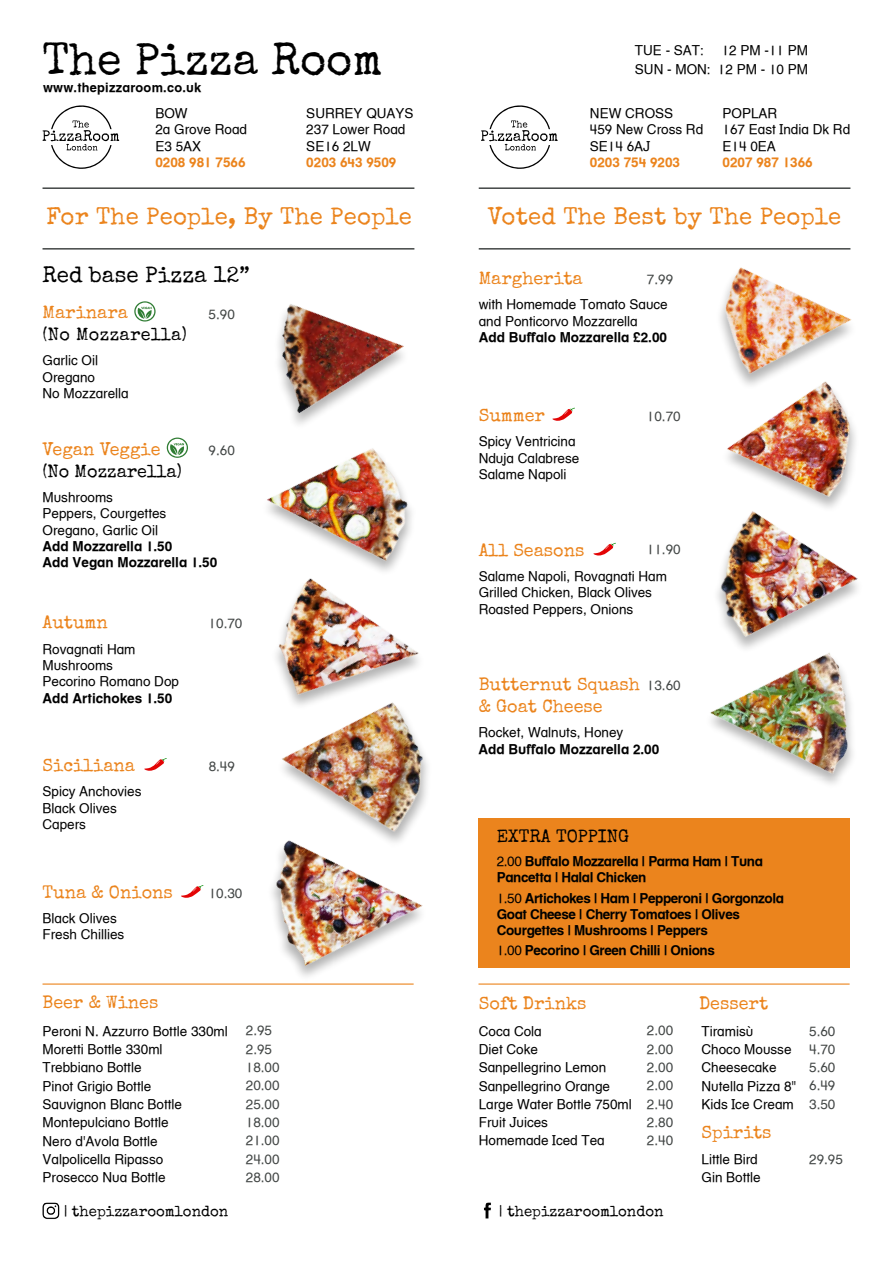
<style>
.page{position:relative;width:893px;height:1263px;background:#fff}
.page>*{position:absolute;margin:0;border:0;box-sizing:border-box;transform-origin:0 0}
.t1{font:45px "Special Elite";color:#000}
.t2{font:24px "Special Elite";letter-spacing:.01em;color:#eb841d}
.t3{font:22.5px "Special Elite";color:#000}
.t4{font:18px/21.6px "Special Elite";color:#eb841d}
.t5{font:18px "Special Elite";color:#000}
.t6{font:18px "Special Elite";letter-spacing:.02em;color:#000}
.t7{font:15px "Special Elite";color:#000}
.t8{font:13.5px/16.2px "Helvetica Textbook LT";color:#000}
.t9{font:700 13.5px/16.2px "Helvetica Textbook LT";letter-spacing:-.03em;color:#000}
.t10{font:13.5px/18.3px "Helvetica Textbook LT";color:#424645;text-align:justify}
.t11{font:700 13.5px/16.2px "Helvetica Textbook LT";color:#000}
.t12{font:700 13.5px "Helvetica Textbook LT";color:#eb841d}
.t13{font:700 12.75px "Helvetica Textbook LT";letter-spacing:.02em;color:#000}
.s1{font-weight:400}
</style>
<div class="page">
<hr style="left:43px;top:187px;width:371px;height:2px;background:#424645">
<hr style="left:479px;top:187px;width:371px;height:2px;background:#424645">
<hr style="left:43px;top:248px;width:371px;height:2px;background:#424645">
<hr style="left:479px;top:248px;width:371px;height:2px;background:#424645">
<svg style="left:481px;top:105px;width:77px;height:64px"></svg>
<svg style="left:43px;top:105px;width:76px;height:64px"></svg>
<img style="left:278px;top:928px;width:299px;height:49px">
<img style="left:297px;top:528px;width:114px;height:69px">
<img style="left:203px;top:597px;width:225px;height:331px">
<img style="left:214px;top:187px;width:350px;height:341px">
<img style="left:670px;top:187px;width:181px;height:106px">
<img style="left:720px;top:293px;width:132px;height:117px">
<img style="left:727px;top:410px;width:129px;height:104px">
<img style="left:512px;top:514px;width:346px;height:270px">
<div style="left:478px;top:818px;width:372px;height:149px;background:#eb841d"></div>
<svg style="left:144px;top:758px;width:23px;height:13px"></svg>
<svg style="left:181px;top:885px;width:22px;height:13px"></svg>
<svg style="left:134px;top:301px;width:22px;height:20px"></svg>
<svg style="left:167px;top:438px;width:21px;height:20px"></svg>
<svg style="left:552px;top:408px;width:23px;height:13px"></svg>
<svg style="left:593px;top:543px;width:23px;height:12px"></svg>
<img style="left:484px;top:1202px;width:7px;height:17px">
<img style="left:43px;top:1202px;width:17px;height:17px">
<hr style="left:43px;top:983px;width:371px;height:2px;background:#eb841d">
<hr style="left:478px;top:983px;width:372px;height:2px;background:#eb841d">
<h1 class="t1" style="left:43px;top:31px;width:341px">The Pizza Room</h1>
<p class="t13" style="left:43px;top:80px;width:160px">www.thepizzaroom.co.uk</p>
<p class="t8" style="left:155px;top:105px;width:93px">BOW<br>2a Grove Road<br>E3 5AX</p>
<p class="t12" style="left:155px;top:154px;width:92px">0208 981 7566</p>
<p class="t8" style="left:306px;top:105px;width:109px">SURREY QUAYS<br>237 Lower Road<br>SE16 2LW</p>
<p class="t12" style="left:306px;top:154px;width:92px">0203 643 9509</p>
<p class="t8" style="left:635px;top:41px;width:77px;line-height:18.6px">TUE - SAT:<br>SUN - MON:</p>
<p class="t8" style="left:718px;top:41px;width:92px;line-height:18.6px">12 PM -11 PM<br>12 PM - 10 PM</p>
<p class="t8" style="left:590px;top:105px;width:115px">NEW CROSS<br>459 New Cross Rd<br>SE14 6AJ</p>
<p class="t12" style="left:590px;top:154px;width:92px">0203 754 9203</p>
<p class="t8" style="left:723px;top:105px;width:129px">POPLAR<br>167 East India Dk Rd<br>E14 0EA</p>
<p class="t12" style="left:723px;top:154px;width:92px">0207 987 1366</p>
<h2 class="t2" style="left:47px;top:201px;width:367px">For The People, By The People</h2>
<h2 class="t2" style="left:488px;top:201px;width:355px">Voted The Best by The People</h2>
<h3 class="t3" style="left:43px;top:260px;width:209px">Red base Pizza 12”</h3>
<h3 class="t4" style="left:43px;top:302px;width:87px">Marinara</h3>
<h3 class="t6" style="left:43px;top:322px;width:146px">(No Mozzarella)</h3>
<p class="t8" style="left:43px;top:352px;width:88px">Garlic Oil<br>Oregano<br>No Mozzarella</p>
<h3 class="t4" style="left:43px;top:439px;width:120px">Vegan Veggie</h3>
<h3 class="t5" style="left:43px;top:459px;width:141px">(No Mozzarella)</h3>
<p class="t10" style="left:209px;top:305px;width:28px">5.90</p>
<p class="t10" style="left:209px;top:441px;width:28px">9.60</p>
<p class="t8" style="left:43px;top:489px;width:125px">Mushrooms<br>Peppers, Courgettes<br>Oregano, Garlic Oil</p>
<p class="t11" style="left:43px;top:538px;width:176px">Add Mozzarella 1.50<br>Add Vegan Mozzarella 1.50</p>
<h3 class="t4" style="left:43px;top:612px;width:67px">Autumn</h3>
<p class="t8" style="left:43px;top:641px;width:138px">Rovagnati Ham<br>Mushrooms<br>Pecorino Romano Dop</p>
<p class="t11" style="left:43px;top:689px;width:131px">Add Artichokes 1.50</p>
<h3 class="t4" style="left:43px;top:754px;width:94px">Siciliana</h3>
<p class="t8" style="left:43px;top:783px;width:101px">Spicy Anchovies<br>Black Olives<br>Capers</p>
<h3 class="t4" style="left:43px;top:881px;width:132px">Tuna &amp; Onions</h3>
<p class="t8" style="left:43px;top:910px;width:83px">Black Olives<br>Fresh Chillies</p>
<p class="t10" style="left:209px;top:614px;width:35px">10.70</p>
<p class="t10" style="left:209px;top:757px;width:28px">8.49</p>
<p class="t10" style="left:209px;top:883px;width:35px">10.30</p>
<h3 class="t4" style="left:479px;top:267px;width:106px">Margherita</h3>
<p class="t10" style="left:647px;top:270px;width:28px">7.99</p>
<p class="t8" style="left:479px;top:296px;width:191px">with Homemade Tomato Sauce and Ponticorvo Mozzarella</p>
<p class="t11" style="left:479px;top:329px;width:190px">Add Buffalo Mozzarella £2.00</p>
<h3 class="t4" style="left:479px;top:404px;width:68px">Summer</h3>
<p class="t8" style="left:479px;top:433px;width:102px">Spicy Ventricina<br>Nduja Calabrese<br>Salame Napoli</p>
<h3 class="t4" style="left:479px;top:539px;width:107px">All Seasons</h3>
<p class="t10" style="left:647px;top:407px;width:35px">10.70</p>
<p class="t10" style="left:647px;top:540px;width:35px">11.90</p>
<p class="t8" style="left:479px;top:568px;width:190px">Salame Napoli, Rovagnati Ham<br>Grilled Chicken, Black Olives<br>Roasted Peppers, Onions</p>
<h3 class="t4" style="left:479px;top:674px;width:163px">Butternut Squash &amp; Goat Cheese</h3>
<p class="t10" style="left:647px;top:676px;width:35px">13.60</p>
<p class="t8" style="left:478px;top:724px;width:146px">Rocket, Walnuts, Honey</p>
<p class="t11" style="left:478px;top:740px;width:182px">Add Buffalo Mozzarella 2.00</p>
<h3 class="t5" style="left:497px;top:825px;width:134px">EXTRA TOPPING</h3>
<p class="t9" style="left:497px;top:853px;width:268px"><span class="s1">2.00</span> Buffalo Mozzarella | Parma Ham | Tuna<br>Pancetta | Halal Chicken</p>
<p class="t9" style="left:497px;top:889px;width:289px"><span class="s1">1.50</span> Artichokes | Ham | Pepperoni | Gorgonzola<br>Goat Cheese | Cherry Tomatoes | Olives<br>Courgettes | Mushrooms | Peppers</p>
<p class="t9" style="left:497px;top:942px;width:220px"><span class="s1">1.00</span> Pecorino | Green Chilli | Onions</p>
<h3 class="t4" style="left:43px;top:991px;width:117px">Beer &amp; Wines</h3>
<h3 class="t4" style="left:479px;top:992px;width:109px">Soft Drinks</h3>
<h3 class="t4" style="left:699px;top:992px;width:71px">Dessert</h3>
<p class="t8" style="left:43px;top:1021px;width:187px;line-height:18.3px">Peroni N. Azzurro Bottle 330ml<br>Moretti Bottle 330ml<br>Trebbiano Bottle<br>Pinot Grigio Bottle<br>Sauvignon Blanc Bottle<br>Montepulciano Bottle<br>Nero d'Avola Bottle<br>Valpolicella Ripasso<br>Prosecco Nua Bottle</p>
<p class="t10" style="left:246px;top:1021px;width:35px;text-align:left">2.95<br>2.95<br>18.00<br>20.00<br>25.00<br>18.00<br>21.00<br>24.00<br>28.00</p>
<p class="t8" style="left:479px;top:1021px;width:155px;line-height:18.3px">Coca Cola<br>Diet Coke<br>Sanpellegrino Lemon<br>Sanpellegrino Orange<br>Large Water Bottle 750ml<br>Fruit Juices<br>Homemade Iced Tea</p>
<p class="t10" style="left:647px;top:1021px;width:28px">2.00<br>2.00<br>2.00<br>2.00<br>2.40<br>2.80<br>2.40</p>
<p class="t7" style="left:64px;top:1201px;width:166px">| thepizzaroomlondon</p>
<p class="t7" style="left:499px;top:1201px;width:166px">| thepizzaroomlondon</p>
<p class="t8" style="left:701px;top:1021px;width:96px;line-height:18.3px">Tiramisù<br>Choco Mousse<br>Cheesecake<br>Nutella Pizza 8"<br>Kids Ice Cream</p>
<h3 class="t4" style="left:701px;top:1122px;width:72px">Spirits</h3>
<p class="t8" style="left:701px;top:1150px;width:61px;line-height:18.3px">Little Bird<br>Gin Bottle</p>
<p class="t10" style="left:809px;top:1021px;width:28px">5.60<br>4.70<br>5.60<br>6.49<br>3.50</p>
<p class="t10" style="left:809px;top:1150px;width:35px">29.95</p>
</div>
